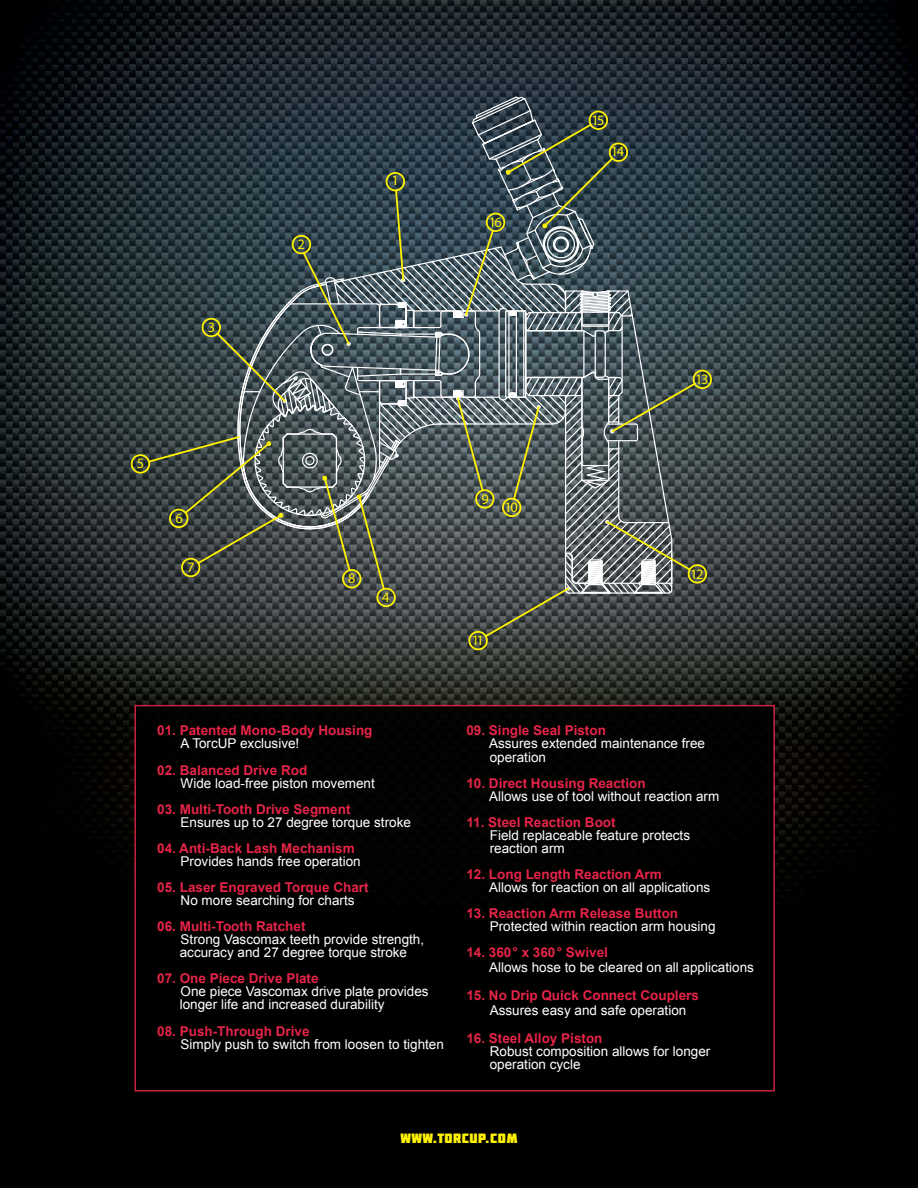
<style>
.page{position:relative;width:918px;height:1188px;background:#fff}
.page>*{position:absolute;margin:0;border:0;box-sizing:border-box;transform-origin:0 0}
.t1{font:14.4px "Myriad Pro";letter-spacing:-.11em;color:#fff200}
.t2{font:13.5px/13px "Arial";color:#fff}
.t3{font:700 13.5px "Arial";color:#e62448}
.t4{font:13.5px "Molot";letter-spacing:.04em;color:#fff200}
</style>
<div class="page">
<img style="left:0;top:0;width:918px;height:1188px">
<svg style="left:130px;top:96px;width:583px;height:555px;background:#465255"></svg>
<div style="left:135px;top:706px;width:639px;height:385px;background:#000"></div>
<div style="left:134px;top:705px;width:641px;height:387px;border:2px solid #e62448"></div>
<p class="t1" style="left:208px;top:318px;width:9px">3</p>
<p class="t1" style="left:137px;top:455px;width:9px">5</p>
<p class="t1" style="left:175px;top:510px;width:9px">6</p>
<p class="t1" style="left:187px;top:558px;width:9px">7</p>
<p class="t1" style="left:297px;top:235px;width:9px">2</p>
<p class="t1" style="left:392px;top:172px;width:9px">1</p>
<p class="t1" style="left:348px;top:570px;width:9px">8</p>
<p class="t1" style="left:382px;top:589px;width:9px">4</p>
<p class="t1" style="left:489px;top:213px;width:15px">16</p>
<p class="t1" style="left:481px;top:490px;width:9px">9</p>
<p class="t1" style="left:505px;top:499px;width:15px">10</p>
<p class="t1" style="left:472px;top:632px;width:14px">11</p>
<p class="t1" style="left:591px;top:111px;width:15px">15</p>
<p class="t1" style="left:611px;top:142px;width:15px">14</p>
<p class="t1" style="left:695px;top:370px;width:15px">13</p>
<p class="t1" style="left:690px;top:565px;width:15px">12</p>
<p class="t3" style="left:157px;top:722px;width:217px">01. Patented Mono-Body Housing</p>
<p class="t2" style="left:181px;top:737px;width:120px">A TorcUP exclusive!</p>
<p class="t3" style="left:157px;top:761px;width:152px">02. Balanced Drive Rod</p>
<p class="t2" style="left:181px;top:776px;width:196px">Wide load-free piston movement</p>
<p class="t3" style="left:157px;top:800px;width:195px">03. Multi-Tooth Drive Segment</p>
<p class="t2" style="left:181px;top:816px;width:232px">Ensures up to 27 degree torque stroke</p>
<p class="t3" style="left:157px;top:839px;width:199px">04. Anti-Back Lash Mechanism</p>
<p class="t2" style="left:181px;top:855px;width:182px">Provides hands free operation</p>
<p class="t3" style="left:157px;top:878px;width:213px">05. Laser Engraved Torque Chart</p>
<p class="t2" style="left:181px;top:894px;width:176px">No more searching for charts</p>
<p class="t3" style="left:157px;top:917px;width:150px">06. Multi-Tooth Ratchet</p>
<p class="t2" style="left:180px;top:933px;width:246px">Strong Vascomax teeth provide strength, accuracy and 27 degree torque stroke</p>
<p class="t3" style="left:157px;top:970px;width:163px">07. One Piece Drive Plate</p>
<p class="t2" style="left:180px;top:985px;width:250px">One piece Vascomax drive plate provides longer life and increased durability</p>
<p class="t3" style="left:157px;top:1022px;width:154px">08. Push-Through Drive</p>
<p class="t2" style="left:181px;top:1038px;width:265px">Simply push to switch from loosen to tighten</p>
<p class="t3" style="left:466px;top:722px;width:141px">09. Single Seal Piston</p>
<p class="t2" style="left:489px;top:737px;width:218px">Assures extended maintenance free operation</p>
<p class="t3" style="left:466px;top:774px;width:181px">10. Direct Housing Reaction</p>
<p class="t2" style="left:489px;top:790px;width:232px">Allows use of tool without reaction arm</p>
<p class="t3" style="left:466px;top:813px;width:151px">11. Steel Reaction Boot</p>
<p class="t2" style="left:490px;top:829px;width:202px">Field replaceable feature protects reaction arm</p>
<p class="t3" style="left:466px;top:865px;width:197px">12. Long Length Reaction Arm</p>
<p class="t2" style="left:489px;top:881px;width:223px">Allows for reaction on all applications</p>
<p class="t3" style="left:466px;top:904px;width:213px">13. Reaction Arm Release Button</p>
<p class="t2" style="left:490px;top:920px;width:227px">Protected within reaction arm housing</p>
<p class="t3" style="left:466px;top:944px;width:143px">14. 360 ° x 360 ° Swivel</p>
<p class="t2" style="left:489px;top:961px;width:266px">Allows hose to be cleared on all applications</p>
<p class="t3" style="left:466px;top:987px;width:234px">15. No Drip Quick Connect Couplers</p>
<p class="t2" style="left:490px;top:1004px;width:198px">Assures easy and safe operation</p>
<p class="t3" style="left:466px;top:1030px;width:138px">16. Steel Alloy Piston</p>
<p class="t2" style="left:490px;top:1045px;width:222px">Robust composition allows for longer operation cycle</p>
<p class="t4" style="left:401px;top:1131px;width:118px">WWW.TORCUP.COM</p>
</div>
